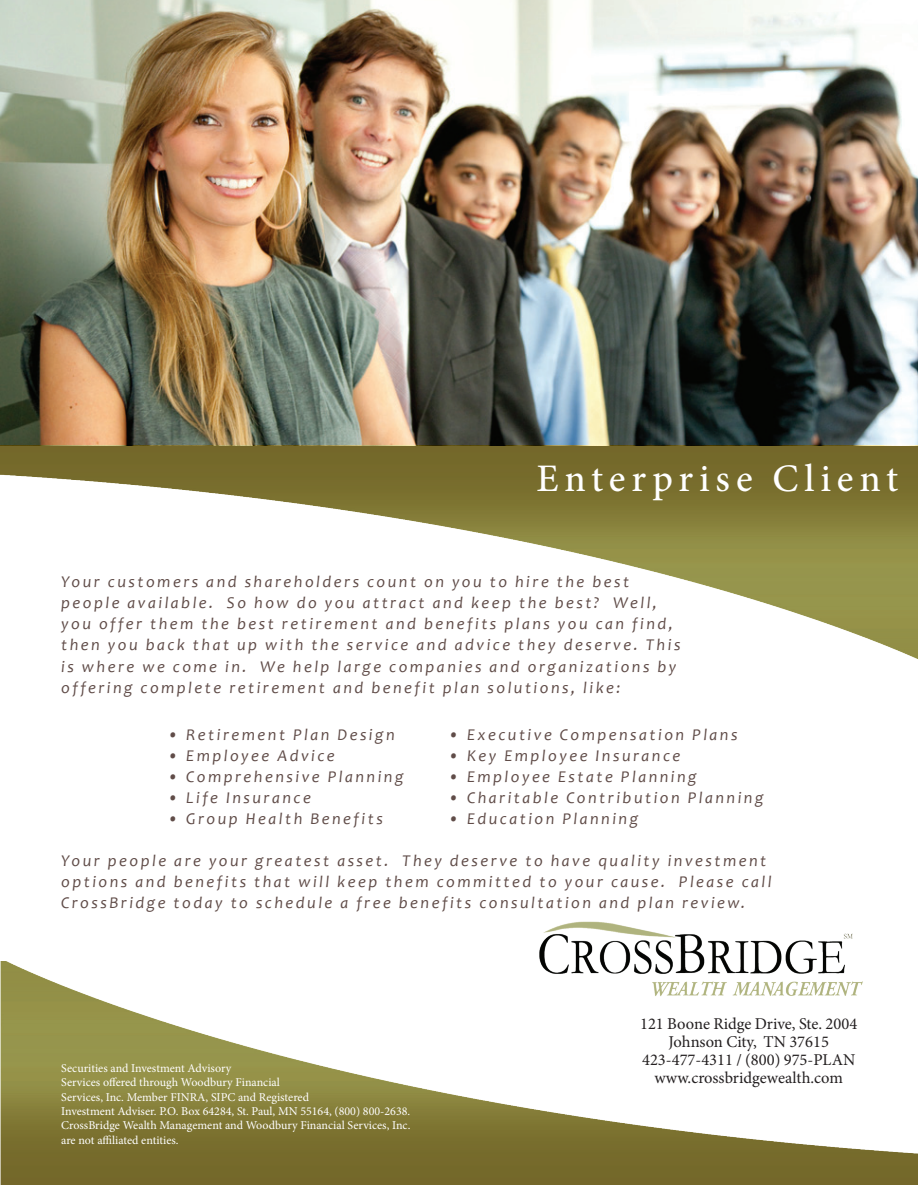
<style>
.page{position:relative;width:918px;height:1188px;background:#fff}
.page>*{position:absolute;margin:0;border:0;box-sizing:border-box;transform-origin:0 0}
.t1{font:500 39px "Minion Pro";letter-spacing:.15em;color:#fff}
.t2{font:italic 16.5px/21px "Candara";letter-spacing:.15em;color:#604c48}
.t3{font:16.5px/18px "Minion Pro";color:#231f20;text-align:center}
.t4{font:12px/14.4px "Minion Pro";color:#fff}
</style>
<div class="page">
<img style="left:0;top:0;width:918px;height:659px">
<img style="left:0;top:962px;width:918px;height:223px">
<img style="left:530px;top:921px;width:338px;height:81px">
<h1 class="t1" style="left:537px;top:452px;width:363px">Enterprise Client</h1>
<p class="t2" style="left:61px;top:572px;width:621px">Your customers and shareholders count on you to hire the best people available. So how do you attract and keep the best? Well, you offer them the best retirement and benefits plans you can find, then you back that up with the service and advice they deserve. This is where we come in. We help large companies and organizations by offering complete retirement and benefit plan solutions, like:</p>
<p class="t2" style="left:167px;top:724px;width:229px">• Retirement Plan Design</p>
<p class="t2" style="left:167px;top:745px;width:169px">• Employee Advice</p>
<p class="t2" style="left:167px;top:766px;width:238px">• Comprehensive Planning</p>
<p class="t2" style="left:167px;top:787px;width:145px">• Life Insurance</p>
<p class="t2" style="left:167px;top:808px;width:217px">• Group Health Benefits</p>
<p class="t2" style="left:448px;top:724px;width:291px">• Executive Compensation Plans</p>
<p class="t2" style="left:448px;top:745px;width:234px">• Key Employee Insurance</p>
<p class="t2" style="left:448px;top:766px;width:250px">• Employee Estate Planning</p>
<p class="t2" style="left:448px;top:787px;width:317px">• Charitable Contribution Planning</p>
<p class="t2" style="left:448px;top:808px;width:191px">• Education Planning</p>
<p class="t2" style="left:61px;top:850px;width:712px">Your people are your greatest asset. They deserve to have quality investment options and benefits that will keep them committed to your cause. Please call<br>CrossBridge today to schedule a free benefits consultation and plan review.</p>
<p class="t4" style="left:61px;top:1061px;width:351px">Securities and Investment Advisory<br>Services offered through Woodbury Financial<br>Services, Inc. Member FINRA, SIPC and Registered<br>Investment Adviser. P.O. Box 64284, St. Paul, MN 55164, (800) 800-2638.<br>CrossBridge Wealth Management and Woodbury Financial Services, Inc. are not affiliated entities.</p>
<p class="t3" style="left:640px;top:1015px;width:219px">121 Boone Ridge Drive, Ste. 2004<br>Johnson City, TN 37615<br>423-477-4311 / (800) 975-PLAN www.crossbridgewealth.com</p>
</div>
